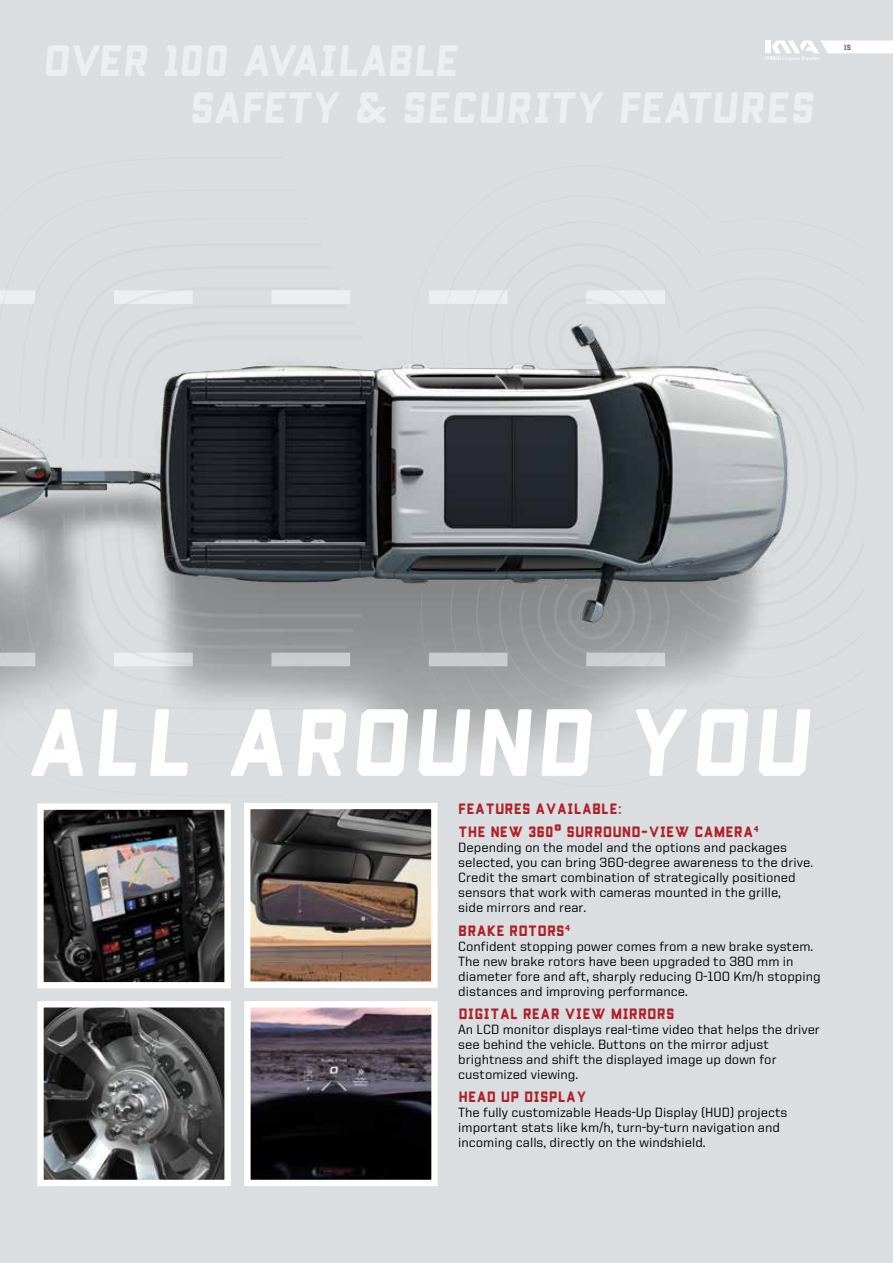
<style>
.page{position:relative;width:893px;height:1263px;background:#dbdee0}
.page>*{position:absolute;margin:0;border:0;box-sizing:border-box;transform-origin:0 0}
.t1{font:95.1px "Conifer Solid";color:#fff}
.t2{font:15px/23.2px "Conifer Solid";color:#b12029}
.t3{font:500 13.5px/15px "United Sans Reg";color:#000}
.t4{font:7.5px "Conifer Solid";color:#5b6670}
</style>
<div class="page">
<svg style="left:420px;top:732px;width:160px;height:26px"></svg>
<svg style="left:0;top:290px;width:698px;height:442px"></svg>
<svg style="left:677px;top:329px;width:6px;height:299px"></svg>
<svg style="left:683px;top:307px;width:14px;height:344px"></svg>
<svg style="left:697px;top:290px;width:12px;height:390px"></svg>
<svg style="left:709px;top:367px;width:10px;height:310px;background:#aeb1b4"></svg>
<svg style="left:719px;top:362px;width:70px;height:313px"></svg>
<img style="left:44px;top:810px;width:180px;height:171px">
<div style="left:37px;top:803px;width:194px;height:185px;border:6px solid #fff"></div>
<img style="left:44px;top:1008px;width:180px;height:171px">
<div style="left:37px;top:1001px;width:194px;height:185px;border:6px solid #fff"></div>
<img style="left:251px;top:1008px;width:180px;height:171px">
<div style="left:244px;top:1001px;width:194px;height:185px;border:6px solid #fff"></div>
<img style="left:251px;top:810px;width:179px;height:171px">
<div style="left:244px;top:803px;width:193px;height:185px;border:6px solid #fff"></div>
<svg style="left:765px;top:41px;width:128px;height:20px"></svg>
<p class="t4" style="left:844px;top:42px;width:9px">15</p>
<h1 class="t1" style="left:24px;top:676px;width:801px">ALL AROUND YOU</h1>
<p class="t2" style="left:458px;top:797px;width:302px">FEATURES AVAILABLE:<br>THE NEW 360° SURROUND-VIEW CAMERA<sup>4</sup></p>
<p class="t3" style="left:458px;top:840px;width:356px">Depending on the model and the options and packages selected, you can bring 360-degree awareness to the drive.<br>Credit the smart combination of strategically positioned sensors that work with cameras mounted in the grille,<br>side mirrors and rear.</p>
<p class="t2" style="left:458px;top:918px;width:113px">BRAKE ROTORS<sup>4</sup></p>
<p class="t3" style="left:458px;top:938px;width:364px">Confident stopping power comes from a new brake system.<br>The new brake rotors have been upgraded to 380 mm in diameter fore and aft, sharply reducing 0-100 Km/h stopping distances and improving performance.</p>
<p class="t2" style="left:458px;top:1001px;width:218px">DIGITAL REAR VIEW MIRRORS</p>
<p class="t3" style="left:458px;top:1021px;width:363px">An LCD monitor displays real-time video that helps the driver see behind the vehicle. Buttons on the mirror adjust brightness and shift the displayed image up down for customized viewing.</p>
<p class="t2" style="left:458px;top:1085px;width:130px">HEAD UP DISPLAY</p>
<p class="t3" style="left:458px;top:1105px;width:331px">The fully customizable Heads-Up Display (HUD) projects important stats like km/h, turn-by-turn navigation and incoming calls, directly on the windshield.</p>
</div>
